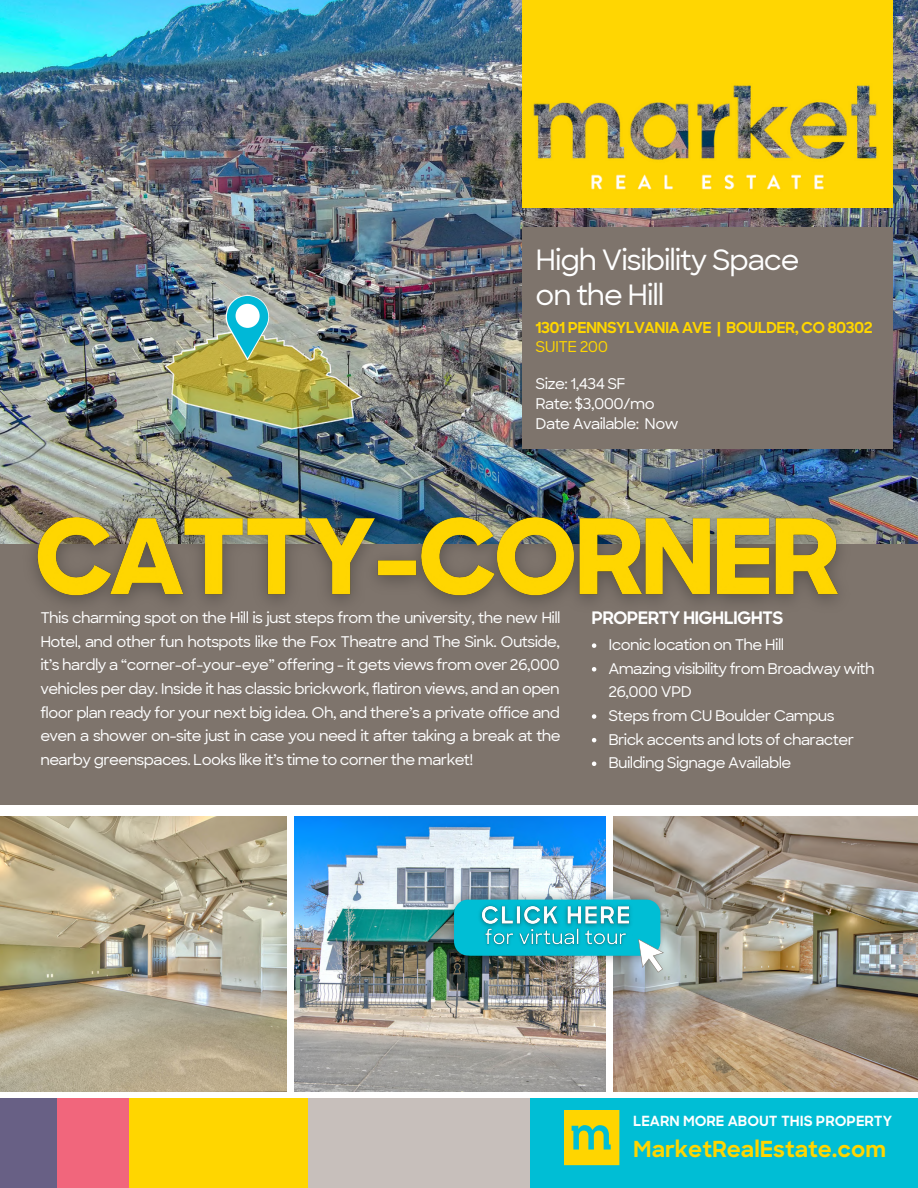
<style>
.page{position:relative;width:918px;height:1188px;background:#fff}
.page>*{position:absolute;margin:0;border:0;box-sizing:border-box;transform-origin:0 0}
.t1{font:500 28.5px/34.8px "Sharp Sans";letter-spacing:-.04em;color:#fff}
.t2{font:700 22.05px "Sharp Sans";color:#ffd600}
.t3{font:700 17.25px "Sharp Sans";letter-spacing:-.04em;color:#fff}
.t4{font:700 15.15px "Sharp Sans";letter-spacing:-.04em;color:#ffd600}
.t5{font:500 15.15px "Sharp Sans";letter-spacing:-.04em;color:#ffd600}
.t6{font:500 15px/23.7px "Sharp Sans";letter-spacing:-.04em;color:#fff;text-align:justify}
.t7{font:700 13.95px "Sharp Sans";color:#fff}
</style>
<div class="page">
<img style="left:0;top:0;width:918px;height:544px">
<img style="left:0;top:817px;width:287px;height:274px">
<img style="left:295px;top:817px;width:310px;height:274px">
<img style="left:613px;top:817px;width:305px;height:274px">
<div style="left:522px;top:227px;width:370px;height:222px;background:#7e746c"></div>
<div style="left:0;top:544px;width:918px;height:260px;background:#7e746c"></div>
<img style="left:522px;top:0;width:370px;height:208px">
<div style="left:0;top:1099px;width:918px;height:89px;background:#00bed5"></div>
<div style="left:300px;top:1099px;width:229px;height:89px;background:#c7bfbb"></div>
<div style="left:92px;top:1099px;width:216px;height:89px;background:#ffd600"></div>
<div style="left:0;top:1099px;width:68px;height:89px;background:#686085"></div>
<div style="left:57px;top:1099px;width:71px;height:89px;background:#f1667c"></div>
<svg style="left:564px;top:1110px;width:55px;height:55px;background:#d5d122"></svg>
<img style="left:452px;top:896px;width:217px;height:71px">
<img style="left:443px;top:888px;width:223px;height:73px">
<div style="left:454px;top:900px;width:206px;height:56px;background:#00bed5;border-radius:14px"></div>
<img style="left:473px;top:898px;width:167px;height:22px">
<img style="left:479px;top:920px;width:153px;height:38px">
<svg style="left:638px;top:939px;width:26px;height:34px"></svg>
<img style="left:11px;top:469px;width:852px;height:178px">
<svg style="left:592px;top:643px;width:4px;height:5px"></svg>
<svg style="left:592px;top:667px;width:4px;height:5px"></svg>
<svg style="left:592px;top:714px;width:4px;height:5px"></svg>
<svg style="left:592px;top:738px;width:4px;height:4px"></svg>
<svg style="left:592px;top:762px;width:4px;height:4px"></svg>
<svg style="left:226px;top:295px;width:43px;height:65px;background:#61b8a7"></svg>
<div style="left:236px;top:304px;width:24px;height:24px;background:#fff;border-radius:50%"></div>
<p class="t1" style="left:536px;top:242px;width:266px">High Visibility Space on the Hill</p>
<p class="t4" style="left:536px;top:322px;width:339px">1301 PENNSYLVANIA AVE | BOULDER, CO 80302</p>
<p class="t5" style="left:536px;top:337px;width:74px">SUITE 200</p>
<p class="t6" style="left:536px;top:372px;width:91px">Size: 1,434 SF</p>
<p class="t6" style="left:536px;top:392px;width:121px">Rate: $3,000/mo</p>
<p class="t6" style="left:536px;top:412px;width:144px">Date Available: Now</p>
<p class="t6" style="left:40px;top:606px;width:522px">This charming spot on the Hill is just steps from the university, the new Hill Hotel, and other fun hotspots like the Fox Theatre and The Sink. Outside, it’s hardly a “corner-of-your-eye” offering - it gets views from over 26,000 vehicles per day. Inside it has classic brickwork, flatiron views, and an open floor plan ready for your next big idea. Oh, and there’s a private office and even a shower on-site just in case you need it after taking a break at the nearby greenspaces. Looks like it’s time to corner the market!</p>
<p class="t3" style="left:591px;top:611px;width:194px">PROPERTY HIGHLIGHTS</p>
<p class="t6" style="left:608px;top:633px;width:177px">Iconic location on The Hill</p>
<p class="t6" style="left:608px;top:657px;width:268px">Amazing visibility from Broadway with<br>26,000 VPD</p>
<p class="t6" style="left:608px;top:704px;width:228px">Steps from CU Boulder Campus</p>
<p class="t6" style="left:608px;top:728px;width:247px">Brick accents and lots of character</p>
<p class="t6" style="left:608px;top:751px;width:185px">Building Signage Available</p>
<p class="t7" style="left:633px;top:1115px;width:261px">LEARN MORE ABOUT THIS PROPERTY</p>
<p class="t2" style="left:633px;top:1141px;width:254px">MarketRealEstate.com</p>
</div>
